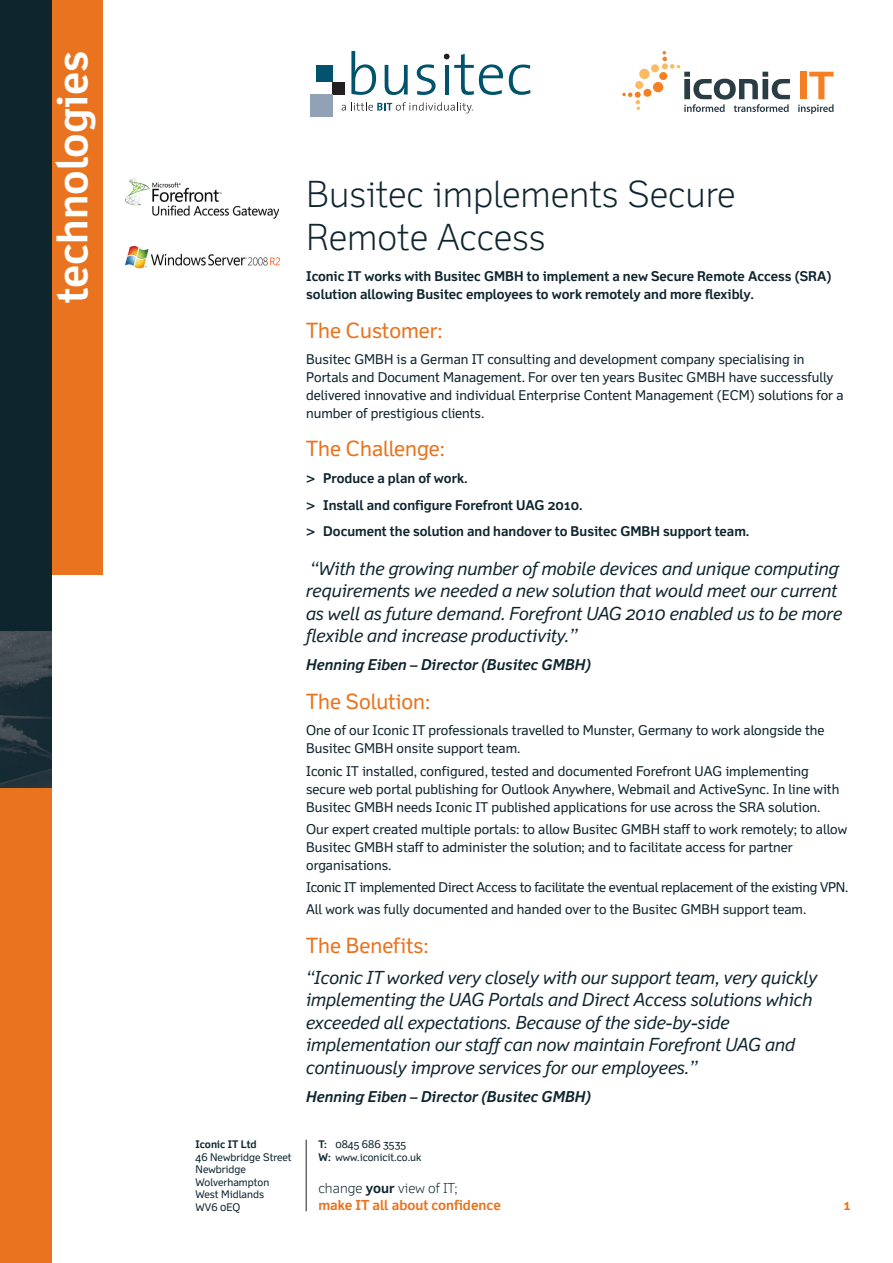
<style>
.page{position:relative;width:893px;height:1263px;background:#fff}
.page>*{position:absolute;margin:0;border:0;box-sizing:border-box;transform-origin:0 0}
.t1{font:700 42.45px "Felbridge";color:#fff}
.t2{font:300 36px/43.2px "Felbridge";color:#0f252e}
.t3{font:21px "Felbridge";color:#e9731e}
.t4{font:italic 18px/22.5px "Felbridge";color:#0f252e}
.t5{font:italic 700 15px "Felbridge";color:#0f252e}
.t6{font:700 13.8px/17.2px "Felbridge";color:#e9731e}
.t7{font:13.5px/18px "Felbridge";color:#0f252e}
.t8{font:700 13.5px/26.5px "Felbridge";color:#0f252e}
.t9{font:13.5px/22.2px "Felbridge";letter-spacing:-.02em;color:#0f252e}
.t10{font:10.5px/12.6px "Felbridge";color:#0f252e}
.t11{font:700 10.5px "Felbridge";color:#0f252e}
.s1{font-weight:700}
.s2{font-weight:300;color:#0f252e}
.s3{color:#0f252e}
</style>
<div class="page">
<div style="left:639px;top:68px;width:11px;height:11px;background:#fbba63;border-radius:5px"></div>
<div style="left:635px;top:81px;width:9px;height:8px;background:#fbba63;border-radius:4px"></div>
<div style="left:651px;top:64px;width:8px;height:9px;background:#fbba63;border-radius:50%"></div>
<div style="left:653px;top:82px;width:11px;height:11px;background:#f58024;border-radius:5px"></div>
<svg style="left:659px;top:72px;width:9px;height:8px"></svg>
<svg style="left:643px;top:88px;width:9px;height:9px"></svg>
<svg style="left:622px;top:92px;width:18px;height:18px"></svg>
<svg style="left:798px;top:72px;width:36px;height:42px"></svg>
<svg style="left:662px;top:51px;width:128px;height:61px"></svg>
<svg style="left:351px;top:51px;width:25px;height:44px"></svg>
<svg style="left:385px;top:65px;width:23px;height:30px"></svg>
<svg style="left:417px;top:64px;width:19px;height:31px"></svg>
<svg style="left:509px;top:65px;width:21px;height:30px"></svg>
<svg style="left:444px;top:54px;width:59px;height:41px"></svg>
<div style="left:333px;top:82px;width:12px;height:12px;background:#231f20"></div>
<div style="left:316px;top:66px;width:17px;height:16px;background:#01536d"></div>
<div style="left:310px;top:94px;width:23px;height:23px;background:#90a2b3"></div>
<svg style="left:342px;top:102px;width:131px;height:11px"></svg>
<div style="left:0;top:689px;width:51px;height:574px;background:#e9731e"></div>
<div style="left:51px;top:0;width:51px;height:574px;background:#e9731e"></div>
<div style="left:0;top:0;width:51px;height:661px;background:#0f252e"></div>
<img style="left:0;top:631px;width:51px;height:156px">
<hr style="left:306px;top:1140px;width:1px;height:71px;background:#231f20">
<img style="left:126px;top:247px;width:153px;height:21px">
<img style="left:125px;top:179px;width:154px;height:39px">
<h1 class="t1" style="left:57px;top:303px;width:254px;rotate:-90deg">technologies</h1>
<h2 class="t2" style="left:306px;top:176px;width:431px">Busitec implements Secure<br>Remote Access</h2>
<p class="t8" style="left:306px;top:269px;width:527px;line-height:18px">Iconic IT works with Busitec GMBH to implement a new Secure Remote Access (SRA) solution allowing Busitec employees to work remotely and more flexibly.</p>
<h3 class="t3" style="left:306px;top:322px;width:138px">The Customer:</h3>
<p class="t7" style="left:306px;top:351px;width:539px">Busitec GMBH is a German IT consulting and development company specialising in Portals and Document Management. For over ten years Busitec GMBH have successfully delivered innovative and individual Enterprise Content Management (ECM) solutions for a number of prestigious clients.</p>
<h3 class="t3" style="left:306px;top:441px;width:140px">The Challenge:</h3>
<p class="t8" style="left:306px;top:466px;width:445px">&gt; Produce a plan of work.<br>&gt; Install and configure Forefront UAG 2010.<br>&gt; Document the solution and handover to Busitec GMBH support team.</p>
<h3 class="t4" style="left:306px;top:559px;width:537px">“With the growing number of mobile devices and unique computing requirements we needed a new solution that would meet our current as well as future demand. Forefront UAG 2010 enabled us to be more flexible and increase productivity.”</h3>
<p class="t5" style="left:306px;top:659px;width:286px">Henning Eiben – Director (Busitec GMBH)</p>
<h3 class="t3" style="left:306px;top:694px;width:126px">The Solution:</h3>
<p class="t7" style="left:306px;top:723px;width:520px">One of our Iconic IT professionals travelled to Munster, Germany to work alongside the<br>Busitec GMBH onsite support team.</p>
<p class="t7" style="left:306px;top:763px;width:535px">Iconic IT installed, configured, tested and documented Forefront UAG implementing secure web portal publishing for Outlook Anywhere, Webmail and ActiveSync. In line with<br>Busitec GMBH needs Iconic IT published applications for use across the SRA solution.</p>
<p class="t7" style="left:306px;top:821px;width:543px">Our expert created multiple portals: to allow Busitec GMBH staff to work remotely; to allow<br>Busitec GMBH staff to administer the solution; and to facilitate access for partner organisations.</p>
<p class="t9" style="left:306px;top:877px;width:544px">Iconic IT implemented Direct Access to facilitate the eventual replacement of the existing VPN.<br>All work was fully documented and handed over to the Busitec GMBH support team.</p>
<h3 class="t3" style="left:306px;top:937px;width:124px">The Benefits:</h3>
<p class="t4" style="left:306px;top:968px;width:513px">“Iconic IT worked very closely with our support team, very quickly implementing the UAG Portals and Direct Access solutions which exceeded all expectations. Because of the side-by-side implementation our staff can now maintain Forefront UAG and continuously improve services for our employees.”</p>
<p class="t5" style="left:306px;top:1091px;width:286px">Henning Eiben – Director (Busitec GMBH)</p>
<p class="t11" style="left:196px;top:1140px;width:63px">Iconic IT Ltd</p>
<p class="t10" style="left:196px;top:1151px;width:98px">46 Newbridge Street<br>Newbridge<br>Wolverhampton<br>West Midlands<br>WV6 0EQ</p>
<p class="t10" style="left:318px;top:1139px;width:105px"><span class="s1">T:</span> 0845 686 3535<br><span class="s1">W:</span> www.iconicit.co.uk</p>
<p class="t6" style="left:318px;top:1180px;width:184px"><span class="s2">change</span> <span class="s3">your</span> <span class="s2">view of IT;<br></span>make IT all about confidence</p>
<p class="t6" style="left:843px;top:1197px;width:9px">1</p>
</div>
